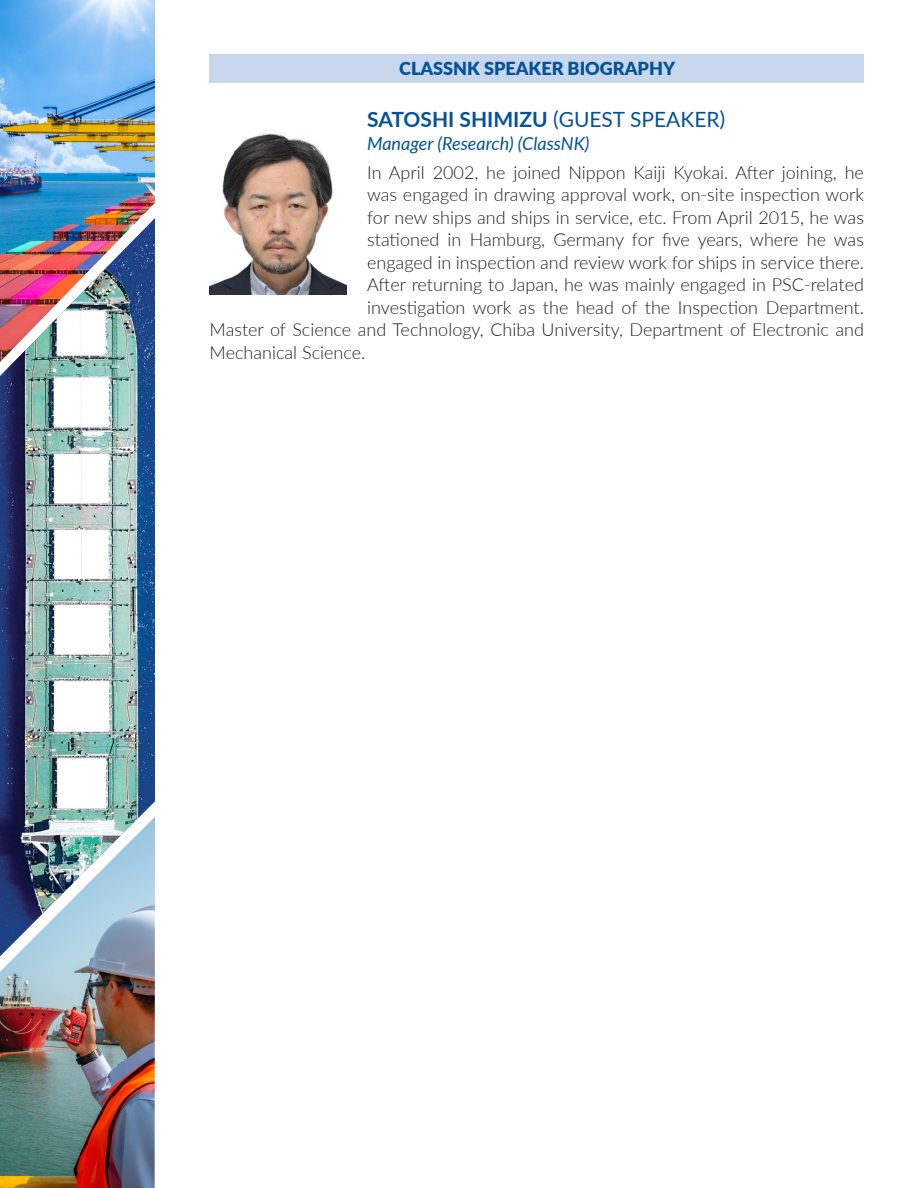
<style>
.page{position:relative;width:918px;height:1188px;background:#fff}
.page>*{position:absolute;margin:0;border:0;box-sizing:border-box;transform-origin:0 0}
.t1{font:700 21px "Lato";color:#045299}
.t2{font:300 18px "Lato";color:#231f20}
.t3{font:italic 18px "Lato";color:#045299}
.t4{font:900 18px "Lato";color:#045299}
.s1{font-weight:400}
</style>
<div class="page">
<div style="left:210px;top:54px;width:654px;height:28px;background:#c9d7ed"></div>
<img style="left:210px;top:133px;width:137px;height:162px">
<img style="left:0;top:956px;width:155px;height:232px">
<img style="left:0;top:362px;width:155px;height:594px">
<img style="left:0;top:0;width:155px;height:362px">
<p class="t4" style="left:399px;top:55px;width:277px">CLASSNK SPEAKER BIOGRAPHY</p>
<p class="t1" style="left:367px;top:104px;width:360px">SATOSHI SHIMIZU <span class="s1">(GUEST SPEAKER)</span></p>
<p class="t3" style="left:367px;top:130px;width:224px">Manager (Research) (ClassNK)</p>
<p class="t2" style="left:367px;top:160px;width:498px">In April 2002, he joined Nippon Kaiji Kyokai. After joining, he</p>
<p class="t2" style="left:367px;top:182px;width:498px">was engaged in drawing approval work, on-site inspection work</p>
<p class="t2" style="left:367px;top:205px;width:498px">for new ships and ships in service, etc. From April 2015, he was</p>
<p class="t2" style="left:367px;top:227px;width:498px">stationed in Hamburg, Germany for five years, where he was</p>
<p class="t2" style="left:367px;top:250px;width:498px">engaged in inspection and review work for ships in service there.</p>
<p class="t2" style="left:367px;top:272px;width:498px">After returning to Japan, he was mainly engaged in PSC-related</p>
<p class="t2" style="left:367px;top:295px;width:498px">investigation work as the head of the Inspection Department.</p>
<p class="t2" style="left:210px;top:317px;width:656px">Master of Science and Technology, Chiba University, Department of Electronic and</p>
<p class="t2" style="left:210px;top:340px;width:157px">Mechanical Science.</p>
</div>
